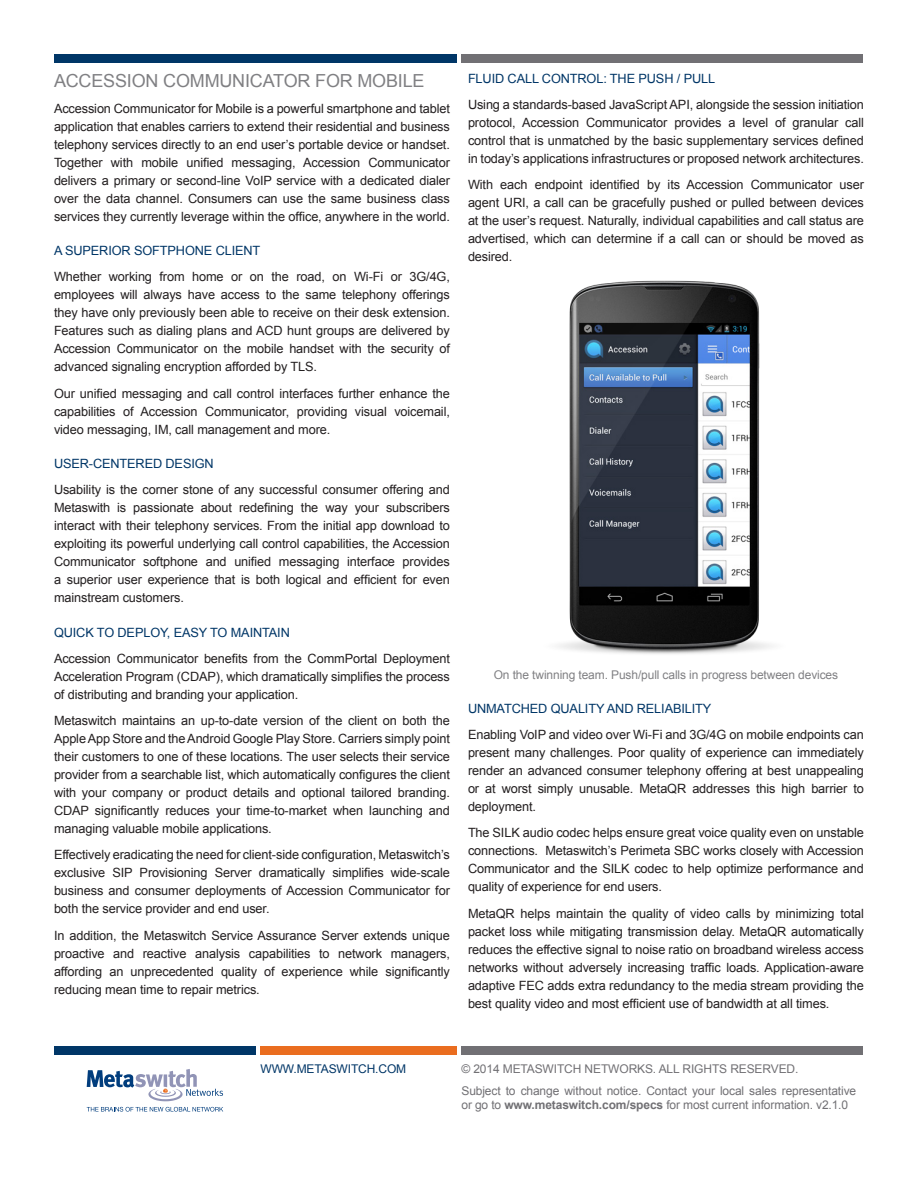
<style>
.page{position:relative;width:918px;height:1188px;background:#fff}
.page>*{position:absolute;margin:0;border:0;box-sizing:border-box;transform-origin:0 0}
.Heading_1{font:18px "Arial";letter-spacing:-.01em;color:#808083}
.Body_Text{font:12.75px/18px "Arial";letter-spacing:-.01em;color:#231f20;text-align:justify}
.Heading_2{font:12.75px "Arial";letter-spacing:-.01em;color:#003667}
.t1{font:12px/22.5px "Arial";letter-spacing:-.01em;color:#717074}
.Captions{font:12px "Arial";letter-spacing:-.01em;color:#808083}
.t2{font:12px "Arial";letter-spacing:-.01em;color:#003667}
.s1{font-weight:700}
</style>
<div class="page">
<div style="left:261px;top:1047px;width:196px;height:8px;background:#ea6d1f"></div>
<div style="left:461px;top:1046px;width:402px;height:9px;background:#717074"></div>
<div style="left:54px;top:1047px;width:202px;height:8px;background:#003667"></div>
<div style="left:54px;top:54px;width:403px;height:9px;background:#003667"></div>
<div style="left:461px;top:54px;width:402px;height:9px;background:#717074"></div>
<svg style="left:87px;top:1069px;width:136px;height:32px"></svg>
<svg style="left:87px;top:1107px;width:136px;height:5px"></svg>
<img style="left:558px;top:281px;width:214px;height:373px">
<p class="Heading_1" style="left:54px;top:68px;width:372px">ACCESSION COMMUNICATOR FOR MOBILE</p>
<p class="Body_Text" style="left:54px;top:99px;width:397px">Accession Communicator for Mobile is a powerful smartphone and tablet application that enables carriers to extend their residential and business telephony services directly to an end user’s portable device or handset.<br>Together with mobile unified messaging, Accession Communicator delivers a primary or second-line VoIP service with a dedicated dialer over the data channel. Consumers can use the same business class services they currently leverage within the office, anywhere in the world.</p>
<p class="Heading_2" style="left:54px;top:243px;width:208px">A SUPERIOR SOFTPHONE CLIENT</p>
<p class="Body_Text" style="left:54px;top:268px;width:397px">Whether working from home or on the road, on Wi-Fi or 3G/4G, employees will always have access to the same telephony offerings they have only previously been able to receive on their desk extension.<br>Features such as dialing plans and ACD hunt groups are delivered by Accession Communicator on the mobile handset with the security of advanced signaling encryption afforded by TLS.</p>
<p class="Body_Text" style="left:54px;top:384px;width:397px">Our unified messaging and call control interfaces further enhance the capabilities of Accession Communicator, providing visual voicemail, video messaging, IM, call management and more.</p>
<p class="Heading_2" style="left:54px;top:455px;width:161px">USER-CENTERED DESIGN</p>
<p class="Body_Text" style="left:54px;top:481px;width:397px">Usability is the corner stone of any successful consumer offering and Metaswith is passionate about redefining the way your subscribers interact with their telephony services. From the initial app download to exploiting its powerful underlying call control capabilities, the Accession Communicator softphone and unified messaging interface provides a superior user experience that is both logical and efficient for even mainstream customers.</p>
<p class="Heading_2" style="left:54px;top:624px;width:237px">QUICK TO DEPLOY, EASY TO MAINTAIN</p>
<p class="Body_Text" style="left:54px;top:650px;width:397px">Accession Communicator benefits from the CommPortal Deployment Acceleration Program (CDAP), which dramatically simplifies the process of distributing and branding your application.</p>
<p class="Body_Text" style="left:54px;top:712px;width:397px">Metaswitch maintains an up-to-date version of the client on both the Apple App Store and the Android Google Play Store. Carriers simply point their customers to one of these locations. The user selects their service provider from a searchable list, which automatically configures the client with your company or product details and optional tailored branding.<br>CDAP significantly reduces your time-to-market when launching and managing valuable mobile applications.</p>
<p class="Body_Text" style="left:54px;top:846px;width:397px">Effectively eradicating the need for client-side configuration, Metaswitch’s exclusive SIP Provisioning Server dramatically simplifies wide-scale business and consumer deployments of Accession Communicator for both the service provider and end user.</p>
<p class="Body_Text" style="left:54px;top:926px;width:397px">In addition, the Metaswitch Service Assurance Server extends unique proactive and reactive analysis capabilities to network managers, affording an unprecedented quality of experience while significantly reducing mean time to repair metrics.</p>
<p class="Heading_2" style="left:468px;top:70px;width:249px">FLUID CALL CONTROL: THE PUSH / PULL</p>
<p class="Body_Text" style="left:468px;top:95px;width:397px">Using a standards-based JavaScript API, alongside the session initiation protocol, Accession Communicator provides a level of granular call control that is unmatched by the basic supplementary services defined in today’s applications infrastructures or proposed network architectures.</p>
<p class="Body_Text" style="left:468px;top:176px;width:397px">With each endpoint identified by its Accession Communicator user agent URI, a call can be gracefully pushed or pulled between devices at the user’s request. Naturally, individual capabilities and call status are advertised, which can determine if a call can or should be moved as desired.</p>
<p class="Captions" style="left:494px;top:666px;width:346px">On the twinning team. Push/pull calls in progress between devices</p>
<p class="Heading_2" style="left:468px;top:700px;width:245px">UNMATCHED QUALITY AND RELIABILITY</p>
<p class="Body_Text" style="left:468px;top:726px;width:397px">Enabling VoIP and video over Wi-Fi and 3G/4G on mobile endpoints can present many challenges. Poor quality of experience can immediately render an advanced consumer telephony offering at best unappealing or at worst simply unusable. MetaQR addresses this high barrier to deployment.</p>
<p class="Body_Text" style="left:468px;top:824px;width:397px">The SILK audio codec helps ensure great voice quality even on unstable connections. Metaswitch’s Perimeta SBC works closely with Accession Communicator and the SILK codec to help optimize performance and quality of experience for end users.</p>
<p class="Body_Text" style="left:468px;top:904px;width:397px">MetaQR helps maintain the quality of video calls by minimizing total packet loss while mitigating transmission delay. MetaQR automatically reduces the effective signal to noise ratio on broadband wireless access networks without adversely increasing traffic loads. Application-aware adaptive FEC adds extra redundancy to the media stream providing the best quality video and most efficient use of bandwidth at all times.</p>
<p class="t2" style="left:261px;top:1061px;width:147px">WWW.METASWITCH.COM</p>
<p class="t1" style="left:461px;top:1057px;width:396px">© 2014 METASWITCH NETWORKS. ALL RIGHTS RESERVED.<br>Subject to change without notice. Contact your local sales representative</p>
<p class="t1" style="left:461px;top:1094px;width:388px">or go to <span class="s1">www.metaswitch.com/specs</span> for most current information. v2.1.0</p>
</div>
